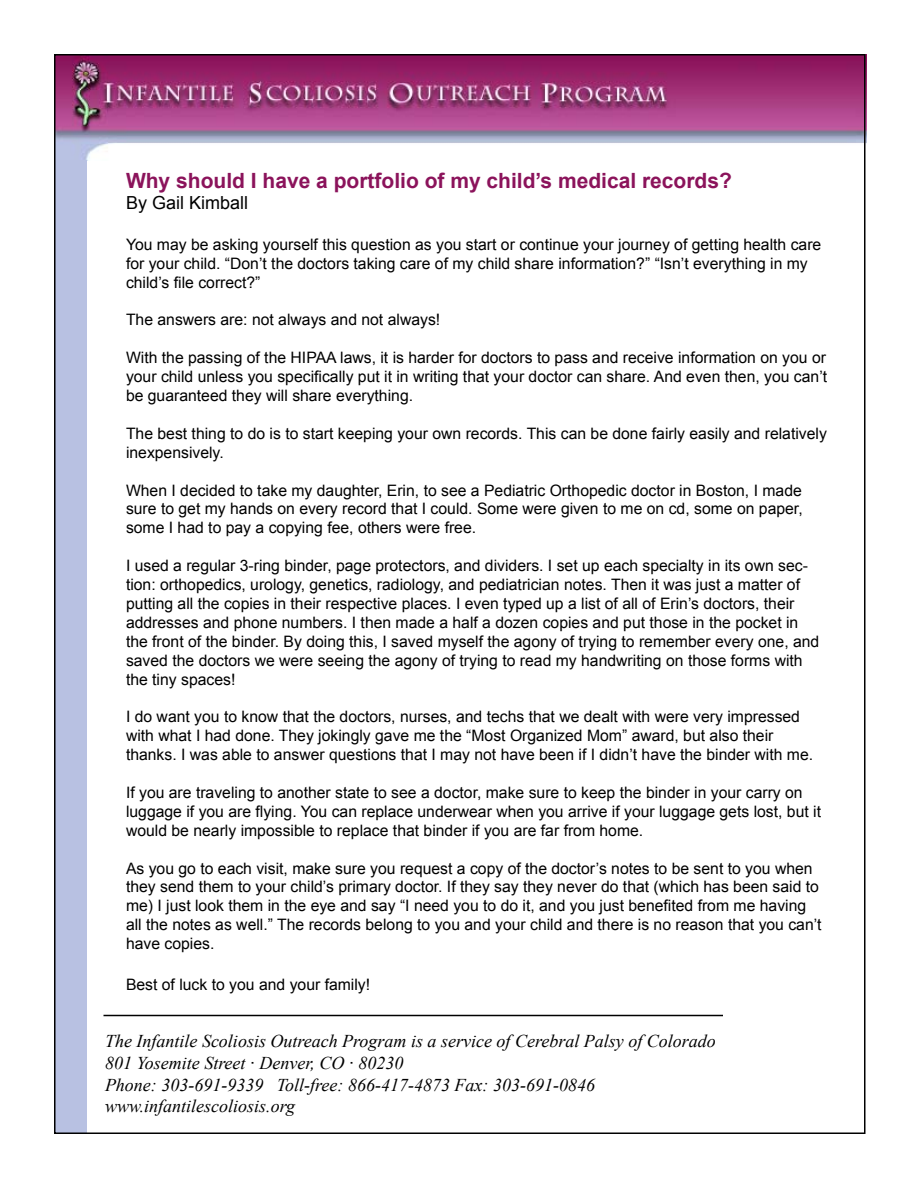
<style>
.page{position:relative;width:918px;height:1188px;background:#fff}
.page>*{position:absolute;margin:0;border:0;box-sizing:border-box;transform-origin:0 0}
.t1{font:700 21px "Arial";color:#8b135b}
.t2{font:italic 18px/21.6px "Times New Roman";color:#000}
.t3{font:18px "Arial";color:#000}
.t4{font:15.75px/18.9px "Arial";color:#000}
.s1{font-family:"Arial"}
</style>
<div class="page">
<img style="left:57px;top:57px;width:806px;height:104px">
<div style="left:54px;top:160px;width:32px;height:974px;background:#b8c1e2"></div>
<hr style="left:104px;top:1015px;width:619px;height:1px;background:#000">
<h1 class="t1" style="left:126px;top:167px;width:607px">Why should I have a portfolio of my child’s medical records?</h1>
<p class="t3" style="left:126px;top:191px;width:124px">By Gail Kimball</p>
<p class="t4" style="left:126px;top:235px;width:697px">You may be asking yourself this question as you start or continue your journey of getting health care for your child. “Don’t the doctors taking care of my child share information?” “Isn’t everything in my child’s file correct?”</p>
<p class="t4" style="left:126px;top:311px;width:316px">The answers are: not always and not always!</p>
<p class="t4" style="left:126px;top:348px;width:703px;text-align:justify">With the passing of the HIPAA laws, it is harder for doctors to pass and receive information on you or your child unless you specifically put it in writing that your doctor can share. And even then, you can’t be guaranteed they will share everything.</p>
<p class="t4" style="left:126px;top:424px;width:702px">The best thing to do is to start keeping your own records. This can be done fairly easily and relatively inexpensively.</p>
<p class="t4" style="left:126px;top:481px;width:678px;text-align:justify">When I decided to take my daughter, Erin, to see a Pediatric Orthopedic doctor in Boston, I made sure to get my hands on every record that I could. Some were given to me on cd, some on paper, some I had to pay a copying fee, others were free.</p>
<p class="t4" style="left:126px;top:556px;width:695px">I used a regular 3-ring binder, page protectors, and dividers. I set up each specialty in its own sec&shy;tion: orthopedics, urology, genetics, radiology, and pediatrician notes. Then it was just a matter of putting all the copies in their respective places. I even typed up a list of all of Erin’s doctors, their addresses and phone numbers. I then made a half a dozen copies and put those in the pocket in the front of the binder. By doing this, I saved myself the agony of trying to remember every one, and saved the doctors we were seeing the agony of trying to read my handwriting on those forms with the tiny spaces!</p>
<p class="t4" style="left:126px;top:708px;width:689px">I do want you to know that the doctors, nurses, and techs that we dealt with were very impressed with what I had done. They jokingly gave me the “Most Organized Mom” award, but also their thanks. I was able to answer questions that I may not have been if I didn’t have the binder with me.</p>
<p class="t4" style="left:126px;top:783px;width:697px">If you are traveling to another state to see a doctor, make sure to keep the binder in your carry on luggage if you are flying. You can replace underwear when you arrive if your luggage gets lost, but it would be nearly impossible to replace that binder if you are far from home.</p>
<p class="t4" style="left:126px;top:859px;width:697px">As you go to each visit, make sure you request a copy of the doctor’s notes to be sent to you when they send them to your child’s primary doctor. If they say they never do that (which has been said to me) I just look them in the eye and say “I need you to do it, and you just benefited from me having all the notes as well.” The records belong to you and your child and there is no reason that you can’t have copies.</p>
<p class="t4" style="left:126px;top:975px;width:246px">Best of luck to you and your family!</p>
<p class="t2" style="left:105px;top:1030px;width:612px">The Infantile Scoliosis Outreach Program is a service of Cerebral Palsy of Colorado 801 Yosemite Street <span class="s1">·</span> Denver, CO <span class="s1">·</span> 80230<br>Phone: 303-691-9339 Toll-free: 866-417-4873 Fax: 303-691-0846 www.infantilescoliosis.org</p>
</div>
